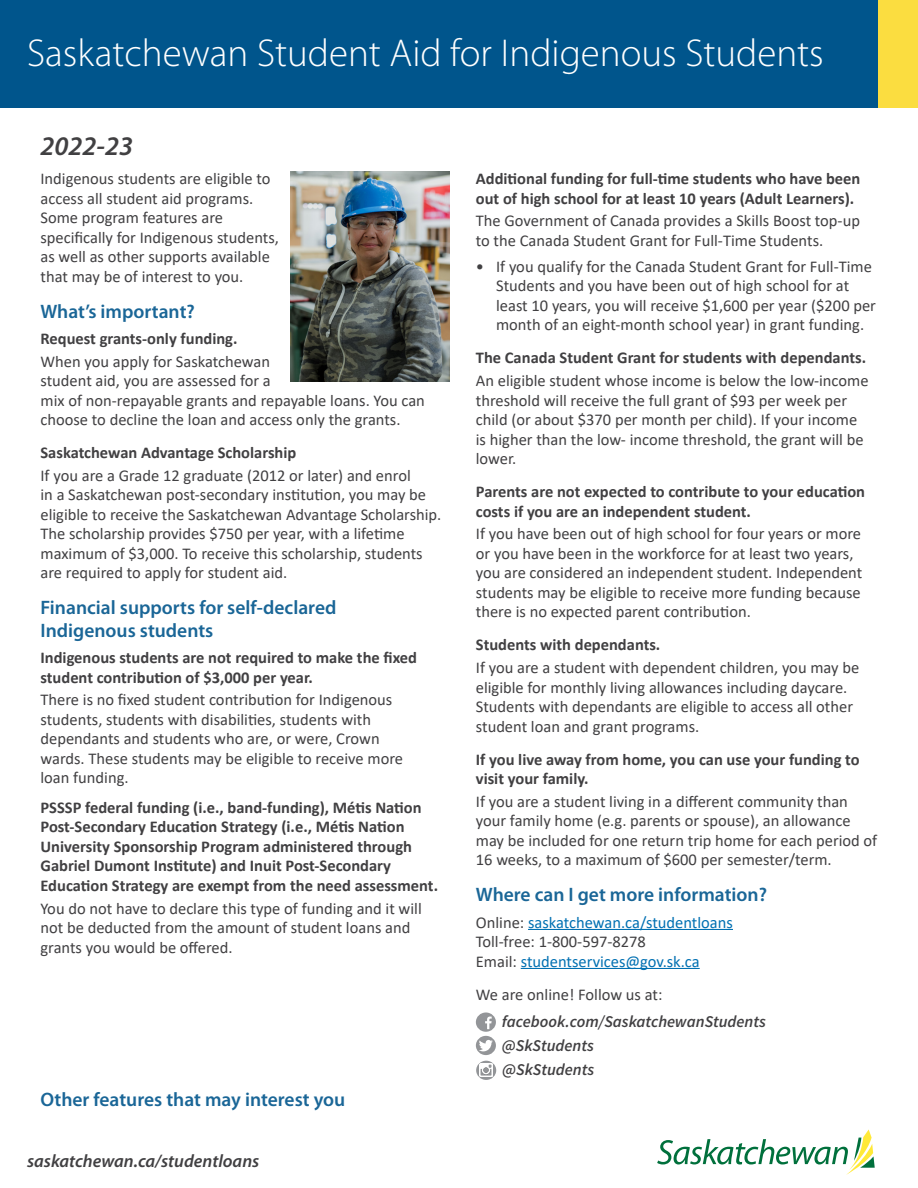
<style>
.page{position:relative;width:918px;height:1188px;background:#fff}
.page>*{position:absolute;margin:0;border:0;box-sizing:border-box;transform-origin:0 0}
.t1{font:300 39px "Myriad Pro";color:#fff}
.t2{font:italic 600 27px "Myriad Pro";color:#414042}
.t3{font:600 19.5px/22.5px "Myriad Pro";color:#1a6697}
.t4{font:italic 600 18px "Myriad Pro";color:#414042}
.t5{font:16.5px/19.5px "Calibri";color:#414042}
.t6{font:700 16.5px/19.5px "Calibri";color:#414042}
.t7{font:16.5px/19.5px "Calibri";color:#0070b2}
.t8{font:italic 600 16.5px "Source Sans Pro";color:#414042}
.s1{color:#414042}
</style>
<div class="page">
<div style="left:878px;top:0;width:40px;height:108px;background:#fbdd40"></div>
<div style="left:0;top:0;width:878px;height:108px;background:#00558c"></div>
<svg style="left:657px;top:1130px;width:218px;height:45px"></svg>
<hr style="left:528px;top:929px;width:205px;height:1px;background:#0070b2">
<hr style="left:521px;top:968px;width:179px;height:1px;background:#0070b2">
<img style="left:290px;top:172px;width:160px;height:209px">
<div style="left:476px;top:1036px;width:20px;height:19px;background:#939598;border-radius:50%"></div>
<div style="left:476px;top:1012px;width:20px;height:20px;background:#939598;border-radius:50%"></div>
<svg style="left:485px;top:1017px;width:7px;height:12px"></svg>
<svg style="left:479px;top:1040px;width:14px;height:11px"></svg>
<svg style="left:476px;top:1061px;width:20px;height:19px"></svg>
<svg style="left:480px;top:1064px;width:12px;height:12px"></svg>
<h1 class="t1" style="left:27px;top:30px;width:798px">Saskatchewan Student Aid for Indigenous Students</h1>
<h2 class="t2" style="left:40px;top:129px;width:94px">2022-23</h2>
<p class="t5" style="left:40px;top:169px;width:240px">Indigenous students are eligible to access all student aid programs.<br>Some program features are specifically for Indigenous students, as well as other supports available that may be of interest to you.</p>
<p class="t3" style="left:40px;top:299px;width:156px">What’s important?</p>
<p class="t6" style="left:40px;top:328px;width:199px">Request grants-only funding.</p>
<p class="t5" style="left:40px;top:351px;width:386px">When you apply for Saskatchewan<br>student aid, you are assessed for a<br>mix of non-repayable grants and repayable loans. You can choose to decline the loan and access only the grants.</p>
<p class="t6" style="left:40px;top:443px;width:257px">Saskatchewan Advantage Scholarship</p>
<p class="t5" style="left:40px;top:465px;width:402px">If you are a Grade 12 graduate (2012 or later) and enrol<br>in a Saskatchewan post-secondary institution, you may be eligible to receive the Saskatchewan Advantage Scholarship.<br>The scholarship provides $750 per year, with a lifetime maximum of $3,000. To receive this scholarship, students are required to apply for student aid.</p>
<p class="t3" style="left:40px;top:596px;width:297px">Financial supports for self-declared<br>Indigenous students</p>
<p class="t6" style="left:40px;top:648px;width:378px">Indigenous students are not required to make the fixed student contribution of $3,000 per year.</p>
<p class="t5" style="left:40px;top:690px;width:364px">There is no fixed student contribution for Indigenous students, students with disabilities, students with dependants and students who are, or were, Crown wards. These students may be eligible to receive more loan funding.</p>
<p class="t6" style="left:40px;top:797px;width:399px">PSSSP federal funding (i.e., band-funding), Métis Nation Post-Secondary Education Strategy (i.e., Métis Nation University Sponsorship Program administered through Gabriel Dumont Institute) and Inuit Post-Secondary Education Strategy are exempt from the need assessment.</p>
<p class="t5" style="left:40px;top:898px;width:383px">You do not have to declare this type of funding and it will not be deducted from the amount of student loans and grants you would be offered.</p>
<p class="t3" style="left:40px;top:1088px;width:306px">Other features that may interest you</p>
<p class="t4" style="left:27px;top:1149px;width:234px">saskatchewan.ca/studentloans</p>
<p class="t6" style="left:476px;top:169px;width:386px">Additional funding for full-time students who have been out of high school for at least 10 years (Adult Learners).</p>
<p class="t5" style="left:476px;top:211px;width:386px">The Government of Canada provides a Skills Boost top-up to the Canada Student Grant for Full-Time Students.</p>
<p class="t5" style="left:496px;top:256px;width:381px;text-indent:-20px">• If you qualify for the Canada Student Grant for Full-Time Students and you have been out of high school for at least 10 years, you will receive $1,600 per year ($200 per month of an eight-month school year) in grant funding.</p>
<p class="t6" style="left:476px;top:348px;width:392px">The Canada Student Grant for students with dependants.</p>
<p class="t5" style="left:476px;top:370px;width:394px">An eligible student whose income is below the low-income threshold will receive the full grant of $93 per week per child (or about $370 per month per child). If your income is higher than the low- income threshold, the grant will be lower.</p>
<p class="t6" style="left:476px;top:482px;width:391px">Parents are not expected to contribute to your education costs if you are an independent student.</p>
<p class="t5" style="left:476px;top:524px;width:388px">If you have been out of high school for four years or more or you have been in the workforce for at least two years, you are considered an independent student. Independent students may be eligible to receive more funding because there is no expected parent contribution.</p>
<p class="t6" style="left:476px;top:635px;width:186px">Students with dependants.</p>
<p class="t5" style="left:476px;top:657px;width:385px">If you are a student with dependent children, you may be eligible for monthly living allowances including daycare.<br>Students with dependants are eligible to access all other student loan and grant programs.</p>
<p class="t6" style="left:476px;top:749px;width:385px">If you live away from home, you can use your funding to visit your family.</p>
<p class="t5" style="left:476px;top:791px;width:403px">If you are a student living in a different community than your family home (e.g. parents or spouse), an allowance may be included for one return trip home for each period of 16 weeks, to a maximum of $600 per semester/term.</p>
<p class="t3" style="left:476px;top:883px;width:293px">Where can I get more information?</p>
<p class="t7" style="left:476px;top:912px;width:259px"><span class="s1">Online:</span> saskatchewan.ca/studentloans<br><span class="s1">Toll-free: 1-800-597-8278<br>Email:</span> studentservices@gov.sk.ca</p>
<p class="t5" style="left:476px;top:984px;width:188px">We are online! Follow us at:</p>
<p class="t8" style="left:502px;top:1035px;width:94px">@SkStudents</p>
<p class="t8" style="left:502px;top:1011px;width:266px">facebook.com/SaskatchewanStudents</p>
<p class="t8" style="left:502px;top:1059px;width:94px">@SkStudents</p>
</div>
